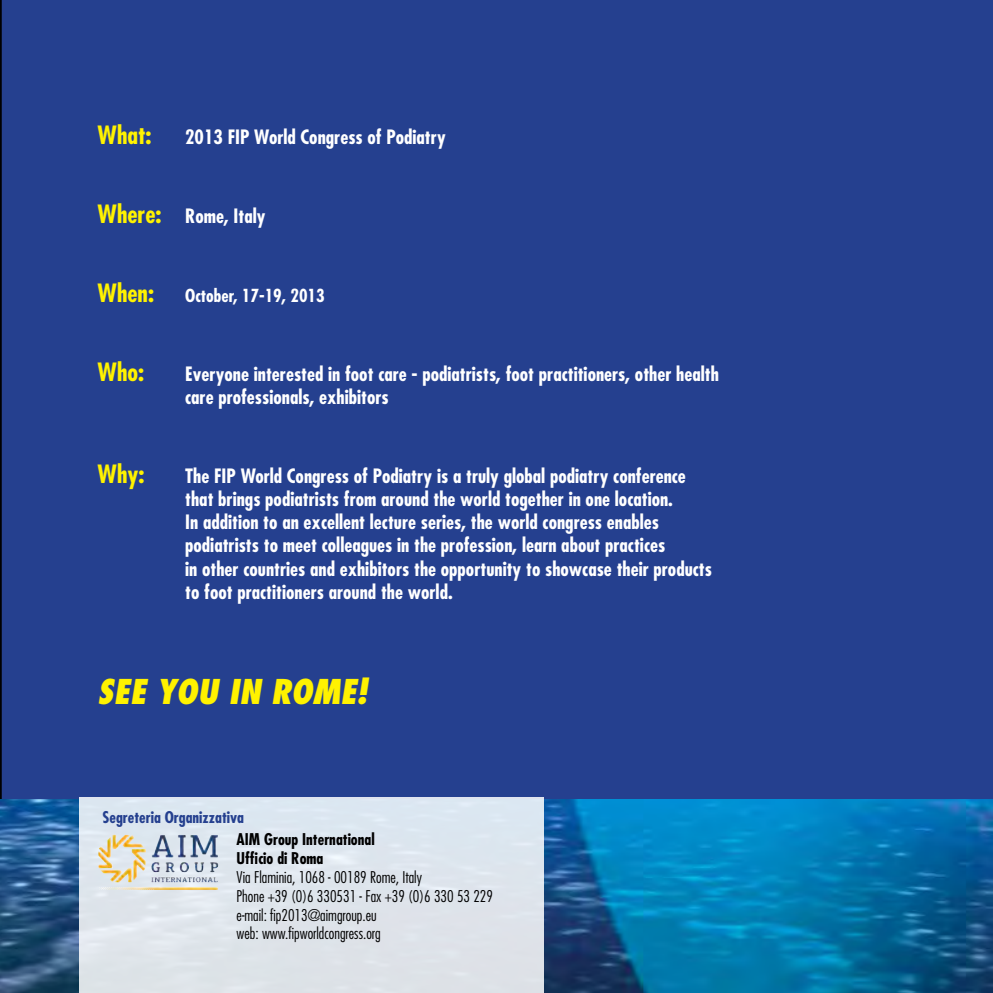
<style>
.page{position:relative;width:993px;height:993px;background:#fff}
.page>*{position:absolute;margin:0;border:0;box-sizing:border-box;transform-origin:0 0}
.t1{font:italic 800 condensed 33.25px "Futura";color:#fff200}
.t2{font:700 condensed 24.5px "Futura";color:#fff200}
.t3{font:700 condensed 19.25px/23.1px "Futura";color:#fff}
.t4{font:700 condensed 17.5px "Futura";color:#fff}
.t5{font:300 condensed 15.75px/18.9px "Futura";color:#000}
.t6{font:700 condensed 15.75px/18.9px "Futura";color:#000}
.t7{font:700 condensed 15.75px "Futura";color:#25408f}
.s1{font-size:24.5px;color:#fff200}
</style>
<div class="page">
<div style="left:0;top:0;width:992px;height:799px;background:#25408f"></div>
<img style="left:0;top:799px;width:992px;height:193px">
<div style="left:79px;top:797px;width:465px;height:195px;background:#dde5ec"></div>
<img style="left:112px;top:834px;width:106px;height:23px">
<p class="t2" style="left:98px;top:119px;width:55px">What:</p>
<p class="t3" style="left:185px;top:125px;width:262px">2013 FIP World Congress of Podiatry</p>
<p class="t3" style="left:98px;top:204px;width:169px"><span class="s1">Where:</span> Rome, Italy</p>
<p class="t2" style="left:98px;top:277px;width:58px">When:</p>
<p class="t4" style="left:185px;top:284px;width:141px">October, 17-19, 2013</p>
<p class="t2" style="left:98px;top:356px;width:48px">Who:</p>
<p class="t3" style="left:185px;top:362px;width:535px">Everyone interested in foot care - podiatrists, foot practitioners, other health care professionals, exhibitors</p>
<p class="t2" style="left:98px;top:458px;width:48px">Why:</p>
<p class="t3" style="left:185px;top:464px;width:528px">The FIP World Congress of Podiatry is a truly global podiatry conference that brings podiatrists from around the world together in one location.<br>In addition to an excellent lecture series, the world congress enables podiatrists to meet colleagues in the profession, learn about practices<br>in other countries and exhibitors the opportunity to showcase their products to foot practitioners around the world.</p>
<h1 class="t1" style="left:98px;top:670px;width:270px">SEE YOU IN ROME!</h1>
<p class="t7" style="left:102px;top:807px;width:143px">Segreteria Organizzativa</p>
<p class="t6" style="left:236px;top:829px;width:139px">AIM Group International<br>Ufficio di Roma</p>
<p class="t5" style="left:236px;top:866px;width:258px">Via Flaminia, 1068 - 00189 Rome, Italy<br>Phone +39 (0)6 330531 - Fax +39 (0)6 330 53 229 e-mail: fip2013@aimgroup.eu<br>web: www.fipworldcongress.org</p>
</div>
